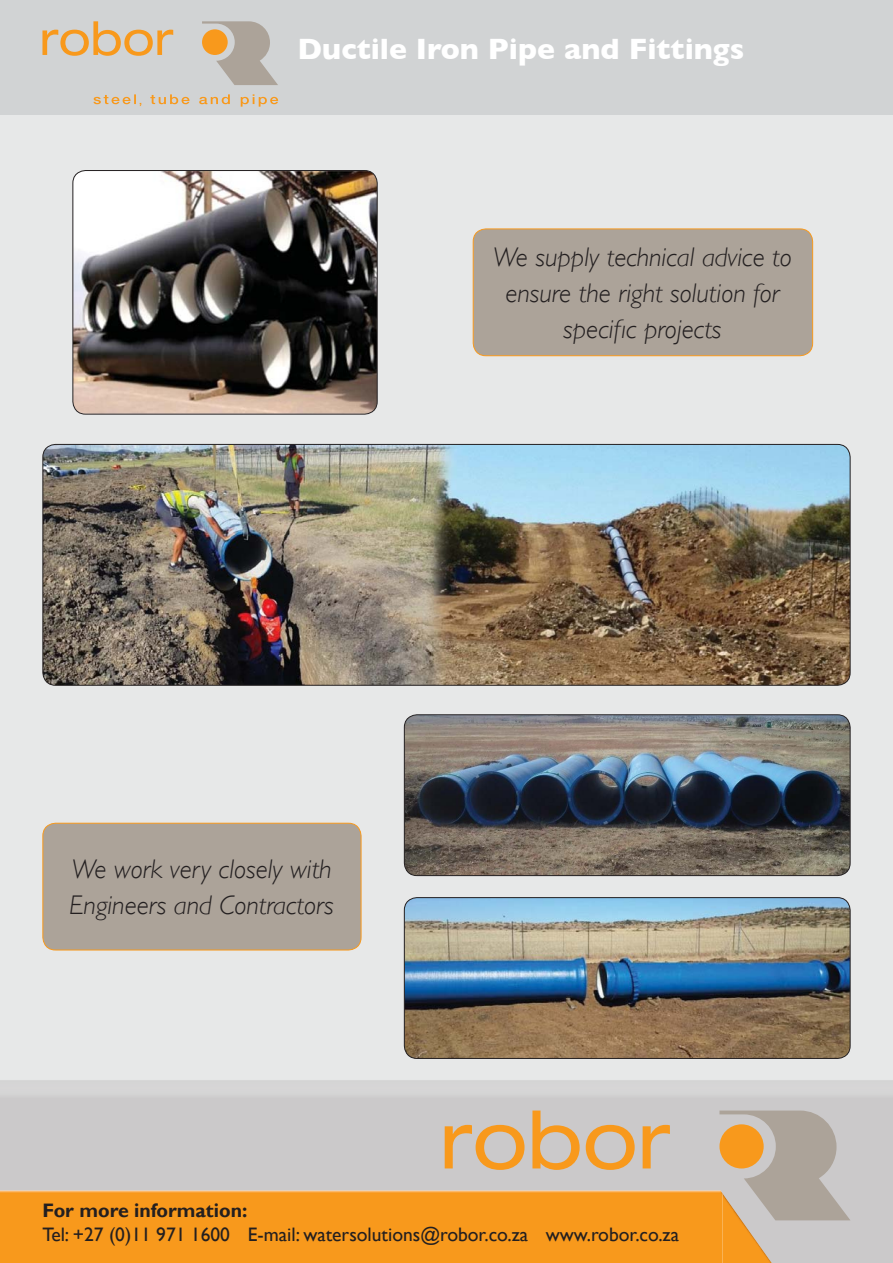
<style>
.page{position:relative;width:893px;height:1263px;background:#fff}
.page>*{position:absolute;margin:0;border:0;box-sizing:border-box;transform-origin:0 0}
.t1{font:700 30px "Gill Sans";color:#fff}
.t2{font:italic 300 27px/36px "Gill Sans";color:#231f20;text-align:center}
.t3{font:19.5px/24px "Gill Sans";color:#231f20}
.s1{font-weight:700}
.s2{color:#f8991c}
</style>
<div class="page">
<img style="left:0;top:115px;width:893px;height:1148px">
<div style="left:0;top:0;width:893px;height:115px;background:#d1d3d4"></div>
<svg style="left:94px;top:94px;width:184px;height:13px"></svg>
<svg style="left:202px;top:21px;width:76px;height:64px"></svg>
<svg style="left:42px;top:21px;width:131px;height:35px"></svg>
<img style="left:722px;top:1220px;width:51px;height:43px">
<div style="left:0;top:1191px;width:722px;height:72px;background:#f8991c"></div>
<svg style="left:719px;top:1111px;width:131px;height:109px;background:#c0ae99"></svg>
<svg style="left:445px;top:1125px;width:79px;height:45px;background:#ddb583"></svg>
<svg style="left:532px;top:1111px;width:48px;height:59px;background:#ddb582"></svg>
<svg style="left:586px;top:1125px;width:49px;height:45px;background:#deb37d"></svg>
<svg style="left:643px;top:1125px;width:27px;height:43px"></svg>
<img style="left:73px;top:171px;width:304px;height:243px;border-radius:13px">
<div style="left:72px;top:170px;width:306px;height:245px;border:1px solid #231f20;border-radius:13px"></div>
<div style="left:473px;top:229px;width:340px;height:127px;background:#aca399;border-radius:13px"></div>
<div style="left:473px;top:229px;width:340px;height:127px;border:1px solid #f8991c;border-radius:13px"></div>
<div style="left:43px;top:823px;width:318px;height:127px;background:#aca399;border-radius:13px"></div>
<div style="left:42px;top:823px;width:319px;height:127px;border:1px solid #f8991c;border-radius:13px"></div>
<img style="left:404px;top:715px;width:446px;height:161px;border-radius:13px">
<div style="left:404px;top:714px;width:446px;height:162px;border:1px solid #231f20;border-radius:13px"></div>
<img style="left:404px;top:898px;width:446px;height:160px;border-radius:13px">
<div style="left:404px;top:897px;width:446px;height:162px;border:1px solid #231f20;border-radius:13px"></div>
<img style="left:43px;top:444px;width:807px;height:241px;border-radius:13px">
<div style="left:42px;top:444px;width:808px;height:242px;border:1px solid #231f20;border-radius:13px"></div>
<p class="t1" style="left:298px;top:32px;width:448px">Ductile Iron Pipe and Fittings</p>
<p class="t2" style="left:493px;top:239px;width:301px">We supply technical advice to ensure the right solution for specific projects</p>
<p class="t2" style="left:69px;top:851px;width:266px;text-align:left">We work very closely with<br>Engineers and Contractors</p>
<p class="t3" style="left:42px;top:1198px;width:638px"><span class="s1">For more information:<br></span>Tel: +27 (0)11 971 1600 <span class="s2">•</span> E-mail: watersolutions@robor.co.za <span class="s2">•</span> www.robor.co.za</p>
</div>
